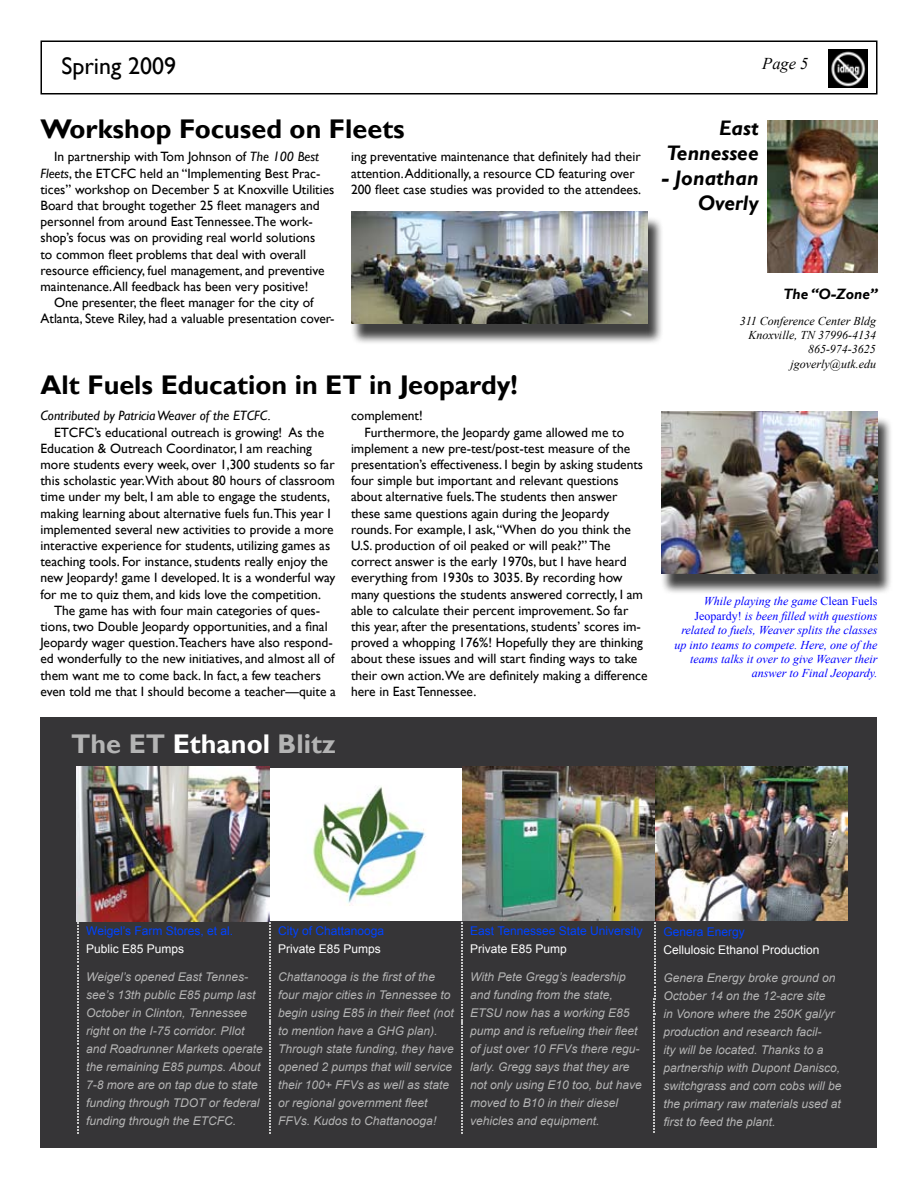
<style>
.page{position:relative;width:918px;height:1188px;background:#fff}
.page>*{position:absolute;margin:0;border:0;box-sizing:border-box;transform-origin:0 0}
.t1{font:700 27px "Gill Sans";color:#000}
.t2{font:700 27px "Gill Sans";color:#b4b4b4}
.t3{font:24px "Gill Sans";color:#000}
.t4{font:italic 700 21px/25.2px "Gill Sans";color:#000;text-align:right}
.t5{font:italic 16.5px "Times New Roman";color:#000}
.t6{font:italic 700 15px "Gill Sans";color:#000}
.t7{font:13.5px/16.2px "Gill Sans";color:#000}
.t8{font:italic 13.5px "Gill Sans";color:#000}
.t9{font:italic 12px/18px "Arial";color:#b4b4b4}
.t10{font:italic 12px/14.4px "Times New Roman";color:#00f;text-align:right}
.t11{font:12px "Arial";color:#0042ff}
.t12{font:italic 12px/14.4px "Times New Roman";color:#000;text-align:right}
.t13{font:12px "Arial";color:#fff}
.s1{font-style:italic}
.s2{color:#fff}
.s3{font-style:normal}
</style>
<div class="page">
<div style="left:661px;top:416px;width:232px;height:179px;background:#000;opacity:.75"></div>
<img style="left:662px;top:412px;width:216px;height:162px">
<div style="left:350px;top:216px;width:313px;height:129px;background:#000;opacity:.75"></div>
<img style="left:351px;top:211px;width:297px;height:113px">
<div style="left:40px;top:717px;width:838px;height:431px;background:#363537"></div>
<img style="left:462px;top:767px;width:386px;height:153px">
<img style="left:828px;top:50px;width:39px;height:37px">
<img style="left:768px;top:120px;width:109px;height:153px">
<div style="left:40px;top:40px;width:838px;height:54px;border:2px solid #000"></div>
<svg style="left:461px;top:922px;width:2px;height:212px"></svg>
<svg style="left:77px;top:922px;width:2px;height:211px"></svg>
<svg style="left:654px;top:922px;width:1px;height:211px"></svg>
<svg style="left:269px;top:922px;width:2px;height:212px"></svg>
<img style="left:77px;top:767px;width:193px;height:154px">
<img style="left:271px;top:769px;width:191px;height:152px">
<h2 class="t3" style="left:61px;top:52px;width:116px">Spring 2009</h2>
<p class="t5" style="left:762px;top:52px;width:48px">Page 5</p>
<h1 class="t1" style="left:40px;top:112px;width:366px">Workshop Focused on Fleets</h1>
<p class="t7" style="left:54px;top:149px;width:267px">In partnership with Tom Johnson of <span class="s1">The 100 Best</span></p>
<p class="t7" style="left:40px;top:165px;width:282px"><span class="s1">Fleets</span>, the ETCFC held an “Implementing Best Prac-</p>
<p class="t7" style="left:40px;top:181px;width:295px">tices” workshop on December 5 at Knoxville Utilities</p>
<p class="t7" style="left:40px;top:198px;width:281px">Board that brought together 25 fleet managers and</p>
<p class="t7" style="left:40px;top:214px;width:274px">personnel from around East Tennessee.The work-</p>
<p class="t7" style="left:40px;top:230px;width:276px">shop’s focus was on providing real world solutions</p>
<p class="t7" style="left:40px;top:246px;width:267px">to common fleet problems that deal with overall</p>
<p class="t7" style="left:40px;top:262px;width:286px">resource efficiency, fuel management, and preventive</p>
<p class="t7" style="left:40px;top:279px;width:269px">maintenance. All feedback has been very positive!</p>
<p class="t7" style="left:54px;top:295px;width:261px">One presenter, the fleet manager for the city of</p>
<p class="t7" style="left:40px;top:311px;width:295px">Atlanta, Steve Riley, had a valuable presentation cover-</p>
<p class="t7" style="left:351px;top:149px;width:292px">ing preventative maintenance that definitely had their attention. Additionally, a resource CD featuring over<br>200 fleet case studies was provided to the attendees.</p>
<h1 class="t1" style="left:40px;top:369px;width:479px">Alt Fuels Education in ET in Jeopardy!</h1>
<p class="t8" style="left:40px;top:408px;width:232px">Contributed by Patricia Weaver of the ETCFC.</p>
<p class="t7" style="left:40px;top:424px;width:296px;text-indent:14px">ETCFC’s educational outreach is growing! As the Education &amp; Outreach Coordinator, I am reaching more students every week, over 1,300 students so far this scholastic year.With about 80 hours of classroom time under my belt, I am able to engage the students, making learning about alternative fuels fun.This year I implemented several new activities to provide a more interactive experience for students, utilizing games as teaching tools. For instance, students really enjoy the new Jeopardy! game I developed. It is a wonderful way for me to quiz them, and kids love the competition.</p>
<p class="t7" style="left:40px;top:602px;width:297px;text-indent:14px">The game has with four main categories of ques&shy;tions, two Double Jeopardy opportunities, and a final Jeopardy wager question.Teachers have also respond&shy;ed wonderfully to the new initiatives, and almost all of them want me to come back. In fact, a few teachers even told me that I should become a teacher—quite a</p>
<p class="t7" style="left:351px;top:408px;width:73px">complement!</p>
<p class="t7" style="left:364px;top:424px;width:261px">Furthermore, the Jeopardy game allowed me to</p>
<p class="t7" style="left:351px;top:440px;width:281px">implement a new pre-test/post-test measure of the</p>
<p class="t7" style="left:351px;top:457px;width:294px">presentation’s effectiveness. I begin by asking students</p>
<p class="t7" style="left:351px;top:473px;width:269px">four simple but important and relevant questions</p>
<p class="t7" style="left:351px;top:489px;width:268px">about alternative fuels.The students then answer</p>
<p class="t7" style="left:351px;top:505px;width:260px">these same questions again during the Jeopardy</p>
<p class="t7" style="left:351px;top:521px;width:281px">rounds. For example, I ask, “When do you think the</p>
<p class="t7" style="left:351px;top:538px;width:261px">U.S. production of oil peaked or will peak?” The</p>
<p class="t7" style="left:351px;top:554px;width:277px">correct answer is the early 1970s, but I have heard</p>
<p class="t7" style="left:351px;top:570px;width:273px">everything from 1930s to 3035. By recording how</p>
<p class="t7" style="left:351px;top:586px;width:294px">many questions the students answered correctly, I am</p>
<p class="t7" style="left:351px;top:602px;width:279px">able to calculate their percent improvement. So far</p>
<p class="t7" style="left:351px;top:619px;width:291px">this year, after the presentations, students’ scores im-</p>
<p class="t7" style="left:351px;top:635px;width:293px">proved a whopping 176%! Hopefully they are thinking</p>
<p class="t7" style="left:351px;top:651px;width:288px">about these issues and will start finding ways to take</p>
<p class="t7" style="left:351px;top:667px;width:298px">their own action.We are definitely making a difference</p>
<p class="t7" style="left:351px;top:683px;width:127px">here in East Tennessee.</p>
<h1 class="t2" style="left:71px;top:728px;width:266px">The ET <span class="s2">Ethanol</span> Blitz</h1>
<h3 class="t4" style="left:666px;top:116px;width:94px">East<br>Tennessee</h3>
<h3 class="t4" style="left:662px;top:166px;width:98px">- Jonathan<br>Overly</h3>
<p class="t6" style="left:783px;top:285px;width:96px">The “O-Zone”</p>
<p class="t12" style="left:740px;top:313px;width:138px">311 Conference Center Bldg<br>Knoxville, TN 37996-4134<br>865-974-3625 jgoverly@utk.edu</p>
<p class="t10" style="left:675px;top:594px;width:204px">While playing the game <span class="s3">Clean Fuels Jeopardy!</span> is been filled with questions related to fuels, Weaver splits the classes up into teams to compete. Here, one of the teams talks it over to give Weaver their answer to Final Jeopardy.</p>
<p class="t11" style="left:86px;top:923px;width:148px">Weigel’s Farm Stores, et al.</p>
<p class="t13" style="left:86px;top:941px;width:100px">Public E85 Pumps</p>
<p class="t9" style="left:86px;top:968px;width:178px">Weigel’s opened East Tennes&shy;see’s 13th public E85 pump last<br>October in Clinton, Tennessee right on the I-75 corridor. PIlot and Roadrunner Markets operate the remaining E85 pumps. About<br>7-8 more are on tap due to state funding through TDOT or federal funding through the ETCFC.</p>
<p class="t11" style="left:278px;top:923px;width:108px">City of Chattanooga</p>
<p class="t13" style="left:278px;top:941px;width:104px">Private E85 Pumps</p>
<p class="t9" style="left:278px;top:968px;width:177px">Chattanooga is the first of the four major cities in Tennessee to begin using E85 in their fleet (not to mention have a GHG plan).<br>Through state funding, they have opened 2 pumps that will service their 100+ FFVs as well as state or regional government fleet<br>FFVs. Kudos to Chattanooga!</p>
<p class="t11" style="left:470px;top:923px;width:174px">East Tennessee State University</p>
<p class="t13" style="left:470px;top:941px;width:98px">Private E85 Pump</p>
<p class="t9" style="left:470px;top:968px;width:173px">With Pete Gregg’s leadership and funding from the state,<br>ETSU now has a working E85 pump and is refueling their fleet of just over 10 FFVs there regu&shy;larly. Gregg says that they are not only using E10 too, but have moved to B10 in their diesel vehicles and equipment.</p>
<p class="t11" style="left:663px;top:924px;width:83px">Genera Energy</p>
<p class="t13" style="left:663px;top:942px;width:158px">Cellulosic Ethanol Production</p>
<p class="t9" style="left:663px;top:969px;width:180px">Genera Energy broke ground on<br>October 14 on the 12-acre site<br>in Vonore where the 250K gal/yr production and research facil-<br>ity will be located. Thanks to a partnership with Dupont Danisco, switchgrass and corn cobs will be the primary raw materials used at first to feed the plant.</p>
</div>
